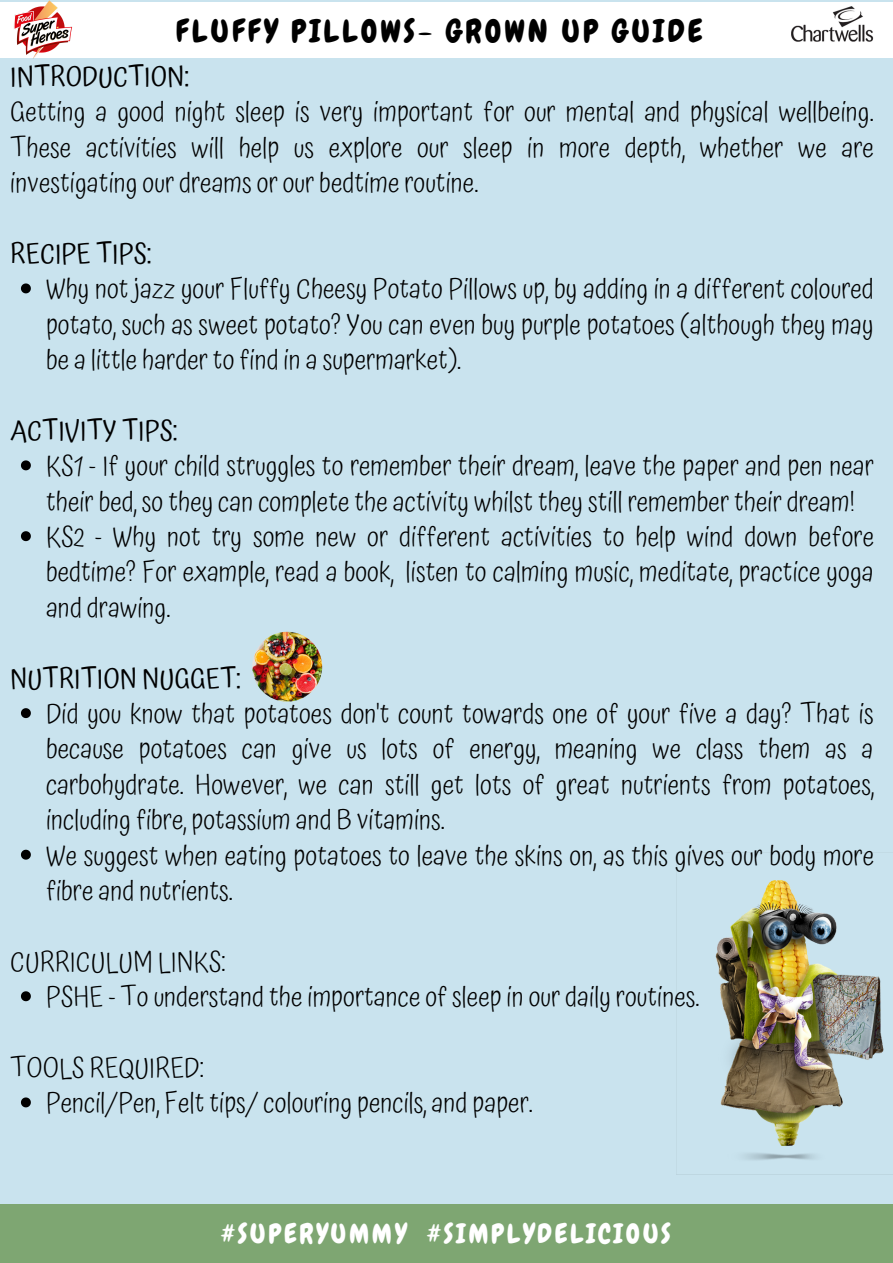
<style>
.page{position:relative;width:893px;height:1263px;background:#c9e3ee}
.page>*{position:absolute;margin:0;border:0;box-sizing:border-box;transform-origin:0 0}
.t1{font:31.5px "Chewy";letter-spacing:.1em;color:#000}
.t2{font:300 27.45px/35.4px "Atma";color:#000;text-align:justify}
.t3{font:27.45px "Atma";color:#000}
.t4{font:27px "Chewy";letter-spacing:.1em;color:#fff}
</style>
<div class="page">
<div style="left:0;top:2px;width:893px;height:55px;background:#fff"></div>
<img style="left:791px;top:6px;width:83px;height:36px">
<div style="left:0;top:1204px;width:893px;height:59px;background:#7ea672"></div>
<img style="left:14px;top:0;width:59px;height:59px">
<svg style="left:21px;top:283px;width:10px;height:10px"></svg>
<svg style="left:21px;top:460px;width:10px;height:10px"></svg>
<svg style="left:21px;top:531px;width:10px;height:10px"></svg>
<svg style="left:21px;top:708px;width:10px;height:10px"></svg>
<svg style="left:21px;top:850px;width:10px;height:10px"></svg>
<svg style="left:21px;top:991px;width:10px;height:10px"></svg>
<svg style="left:21px;top:1097px;width:10px;height:10px"></svg>
<img style="left:715px;top:880px;width:169px;height:280px">
<img style="left:252px;top:632px;width:70px;height:70px;border-radius:50%">
<p class="t1" style="left:176px;top:11px;width:528px">FLUFFY PILLOWS- GROWN UP GUIDE</p>
<p class="t3" style="left:10px;top:60px;width:180px">INTRODUCTION:</p>
<p class="t2" style="left:10px;top:94px;width:865px">Getting a good night sleep is very important for our mental and physical wellbeing.<br>These activities will help us explore our sleep in more depth, whether we are investigating our dreams or our bedtime routine.</p>
<p class="t3" style="left:10px;top:237px;width:143px">RECIPE TIPS:</p>
<p class="t2" style="left:46px;top:271px;width:829px">Why not jazz your Fluffy Cheesy Potato Pillows up, by adding in a different coloured potato, such as sweet potato? You can even buy purple potatoes (although they may be a little harder to find in a supermarket).</p>
<p class="t3" style="left:10px;top:414px;width:169px">ACTIVITY TIPS:</p>
<p class="t2" style="left:46px;top:448px;width:829px;text-align:left">KS1 - If your child struggles to remember their dream, leave the paper and pen near their bed, so they can complete the activity whilst they still remember their dream!<br>KS2 - Why not try some new or different activities to help wind down before bedtime? For example, read a book, listen to calming music, meditate, practice yoga and drawing.</p>
<p class="t3" style="left:10px;top:662px;width:232px">NUTRITION NUGGET:</p>
<p class="t2" style="left:46px;top:696px;width:829px;text-align:left">Did you know that potatoes don't count towards one of your five a day? That is because potatoes can give us lots of energy, meaning we class them as a carbohydrate. However, we can still get lots of great nutrients from potatoes, including fibre, potassium and B vitamins.<br>We suggest when eating potatoes to leave the skins on, as this gives our body more fibre and nutrients.</p>
<p class="t2" style="left:10px;top:943px;width:217px">CURRICULUM LINKS:</p>
<p class="t2" style="left:46px;top:979px;width:655px">PSHE - To understand the importance of sleep in our daily routines.</p>
<p class="t2" style="left:10px;top:1050px;width:195px">TOOLS REQUIRED:</p>
<p class="t2" style="left:46px;top:1085px;width:488px">Pencil/Pen, Felt tips/ colouring pencils, and paper.</p>
<p class="t4" style="left:221px;top:1216px;width:451px">#SUPERYUMMY #SIMPLYDELICIOUS</p>
</div>
